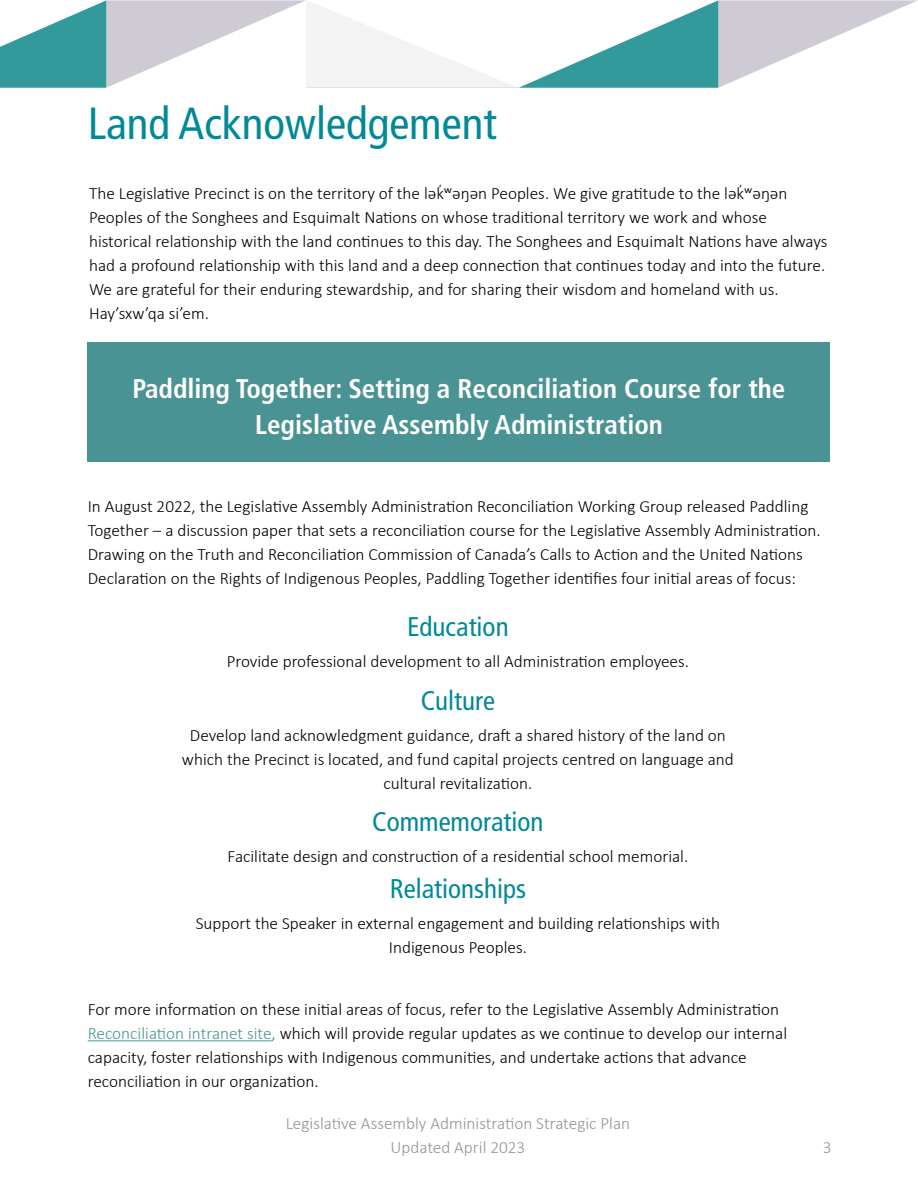
<style>
.page{position:relative;width:918px;height:1188px;background:#fff}
.page>*{position:absolute;margin:0;border:0;box-sizing:border-box;transform-origin:0 0}
.t1{font:condensed 45px "Frutiger LT Std";color:#008998}
.t2{font:700 condensed 27px/36px "Frutiger LT Std";color:#fff;text-align:center}
.t3{font:condensed 27px "Frutiger LT Std";color:#008998}
.t4{font:300 17.25px/24px "Calibri";color:#000}
.t5{font:300 17.25px/24px "Calibri";color:#949493;text-align:center}
.s1{color:#4e9396}
.s2{color:#008998}
</style>
<div class="page">
<svg style="left:0;top:0;width:918px;height:88px"></svg>
<div style="left:88px;top:342px;width:742px;height:119px;background:#4a9395"></div>
<hr style="left:88px;top:1040px;width:184px;height:1px;background:#4e9396">
<h1 class="t1" style="left:88px;top:97px;width:411px">Land Acknowledgement</h1>
<p class="t4" style="left:89px;top:182px;width:700px">The Legislative Precinct is on the territory of the ləkʷəŋən Peoples. We give gratitude to the ləkʷəŋən</p>
<p class="t4" style="left:89px;top:181px;width:740px;text-indent:655px">̓<br>Peoples of the Songhees and Esquimalt Nations on whose traditional territory we work and whose historical relationship with the land continues to this day. The Songhees and Esquimalt Nations have always had a profound relationship with this land and a deep connection that continues today and into the future.<br>We are grateful for their enduring stewardship, and for sharing their wisdom and homeland with us.<br>Hay’sxw’qa si’em.</p>
<p class="t4" style="left:444px;top:181px;width:6px">̓</p>
<h2 class="t2" style="left:133px;top:371px;width:654px">Paddling Together: Setting a Reconciliation Course for the<br>Legislative Assembly Administration</h2>
<p class="t4" style="left:88px;top:494px;width:734px">In August 2022, the Legislative Assembly Administration Reconciliation Working Group released Paddling Together – a discussion paper that sets a reconciliation course for the Legislative Assembly Administration.<br>Drawing on the Truth and Reconciliation Commission of Canada’s Calls to Action and the United Nations Declaration on the Rights of Indigenous Peoples, Paddling Together identifies four initial areas of focus:</p>
<h2 class="t3" style="left:407px;top:611px;width:103px">Education</h2>
<p class="t4" style="left:227px;top:649px;width:464px">Provide professional development to all Administration employees.</p>
<h2 class="t3" style="left:421px;top:685px;width:76px">Culture</h2>
<p class="t4" style="left:182px;top:723px;width:553px;text-align:center">Develop land acknowledgment guidance, draft a shared history of the land on which the Precinct is located, and fund capital projects centred on language and cultural revitalization.</p>
<h2 class="t3" style="left:372px;top:806px;width:173px">Commemoration</h2>
<p class="t4" style="left:228px;top:844px;width:462px">Facilitate design and construction of a residential school memorial.</p>
<h2 class="t3" style="left:390px;top:873px;width:138px">Relationships</h2>
<p class="t4" style="left:196px;top:911px;width:526px;text-align:center">Support the Speaker in external engagement and building relationships with<br>Indigenous Peoples.</p>
<p class="t4" style="left:88px;top:997px;width:701px">For more information on these initial areas of focus, refer to the Legislative Assembly Administration <span class="s1">Reconciliation intranet site</span><span class="s2">,</span> which will provide regular updates as we continue to develop our internal capacity, foster relationships with Indigenous communities, and undertake actions that advance reconciliation in our organization.</p>
<p class="t5" style="left:286px;top:1111px;width:346px">Legislative Assembly Administration Strategic Plan<br>Updated April 2023</p>
<p class="t5" style="left:823px;top:1136px;width:10px">3</p>
</div>
